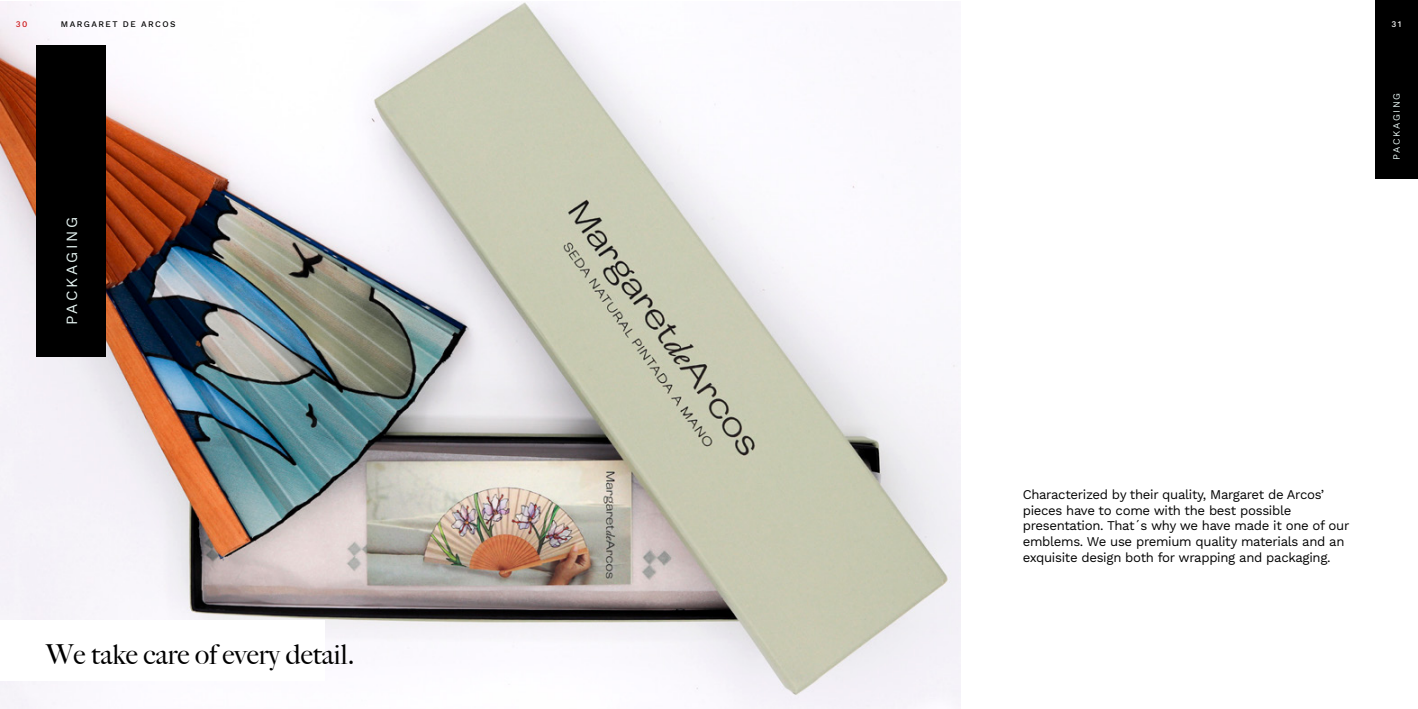
<style>
.page{position:relative;width:1418px;height:709px;background:#fff}
.page>*{position:absolute;margin:0;border:0;box-sizing:border-box;transform-origin:0 0}
.t1{font:500 27.5px "Big Caslon";color:#000}
.t2{font:15.38px "Work Sans";letter-spacing:.17em;color:#e5f3f1}
.t3{font:13.12px/15.8px "Work Sans";letter-spacing:-.025em;color:#000}
.t4{font:9.5px "Work Sans";letter-spacing:.17em;color:#e5f3f1}
.t5{font:500 8.38px "Work Sans";letter-spacing:.17em;color:#000}
.t6{font:500 8.38px "Work Sans";color:#cd1719}
.t7{font:500 8.38px "Work Sans";color:#fff}
</style>
<div class="page">
<img style="left:0;top:2px;width:960px;height:707px">
<div style="left:0;top:620px;width:324px;height:61px;background:#fff"></div>
<div style="left:1374px;top:0;width:43px;height:179px;background:#000"></div>
<div style="left:36px;top:45px;width:70px;height:311px;background:#000"></div>
<p class="t6" style="left:16px;top:19px;width:13px">30</p>
<p class="t5" style="left:61px;top:19px;width:116px">MARGARET DE ARCOS</p>
<p class="t7" style="left:1391px;top:19px;width:11px">31</p>
<p class="t2" style="left:63px;top:325px;width:109px;rotate:-90deg">PACKAGING</p>
<h1 class="t1" style="left:46px;top:631px;width:310px">We take care of every detail.</h1>
<p class="t4" style="left:1390px;top:159px;width:68px;rotate:-90deg">PACKAGING</p>
<p class="t3" style="left:1022px;top:487px;width:328px">Characterized by their quality, Margaret de Arcos’ pieces have to come with the best possible presentation. That´s why we have made it one of our emblems. We use premium quality materials and an exquisite design both for wrapping and packaging.</p>
</div>
